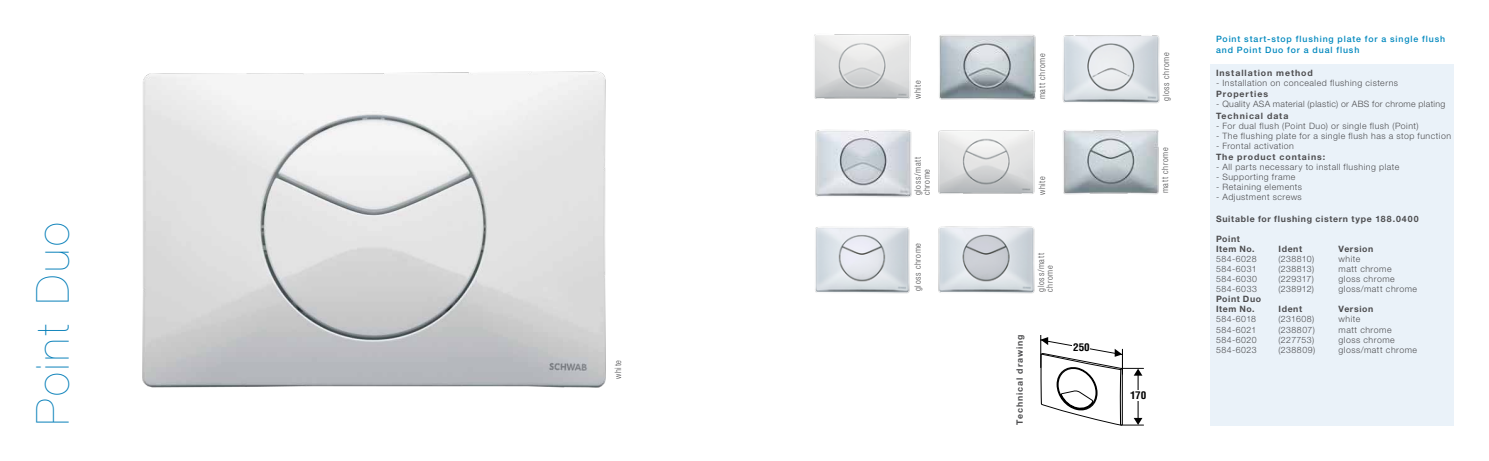
<style>
.page{position:relative;width:1489px;height:461px;background:#fff}
.page>*{position:absolute;margin:0;border:0;box-sizing:border-box;transform-origin:0 0}
.t1{font:200 45.5px "Helvetica Neue LT Pro";letter-spacing:.07em;color:#007cb7}
.t2{font:700 condensed 10.25px "Helvetica";color:#000;scale:1.08 1}
.t3{font:300 8.75px "Helvetica Neue LT Pro";letter-spacing:.06em;color:#4d4d4f}
.t4{font:300 condensed 8.75px/8.8px "Helvetica Neue LT Pro";letter-spacing:.07em;color:#4d4d4f}
.t5{font:700 8.75px "Helvetica Neue LT Pro";letter-spacing:.1em;color:#4d4d4f}
.t6{font:500 8.75px/11.2px "Helvetica Neue LT Pro";letter-spacing:.1em;color:#0088be}
.t7{font:300 8.75px "Helvetica Neue LT Pro";letter-spacing:.04em;color:#4d4d4f}
.t8{font:700 8.75px/10px "Helvetica Neue LT Pro";letter-spacing:.065em;color:#4d4d4f}
.t9{font:700 8.75px "Helvetica Neue LT Pro";letter-spacing:.08em;color:#4d4d4f}
</style>
<div class="page">
<img style="left:142px;top:71px;width:464px;height:317px">
<img style="left:814px;top:34px;width:97px;height:65px">
<img style="left:938px;top:130px;width:97px;height:64px">
<img style="left:939px;top:35px;width:97px;height:65px">
<img style="left:1062px;top:35px;width:98px;height:68px">
<img style="left:815px;top:130px;width:97px;height:67px">
<img style="left:1063px;top:129px;width:96px;height:66px">
<img style="left:815px;top:227px;width:95px;height:66px">
<img style="left:938px;top:226px;width:97px;height:67px">
<hr style="left:1040px;top:335px;width:1px;height:32px;background:#000">
<svg style="left:1040px;top:337px;width:103px;height:89px"></svg>
<div style="left:1209px;top:64px;width:244px;height:361px;background:#eaf2f9"></div>
<h1 class="t1" style="left:27px;top:425px;width:204px;rotate:-90deg">Point Duo</h1>
<p class="t4" style="left:613px;top:379px;width:21px;rotate:-90deg">white</p>
<p class="t4" style="left:913px;top:99px;width:21px;rotate:-90deg">white</p>
<p class="t4" style="left:913px;top:195px;width:40px;rotate:-90deg">gloss/matt chrome</p>
<p class="t4" style="left:913px;top:291px;width:50px;rotate:-90deg">gloss chrome</p>
<p class="t4" style="left:1037px;top:99px;width:47px;rotate:-90deg">matt chrome</p>
<p class="t4" style="left:1161px;top:101px;width:50px;rotate:-90deg">gloss chrome</p>
<p class="t4" style="left:1037px;top:195px;width:21px;rotate:-90deg">white</p>
<p class="t4" style="left:1160px;top:193px;width:47px;rotate:-90deg">matt chrome</p>
<p class="t4" style="left:1036px;top:291px;width:40px;rotate:-90deg">gloss/matt chrome</p>
<p class="t5" style="left:1014px;top:424px;width:92px;rotate:-90deg">Technical drawing</p>
<p class="t2" style="left:1073px;top:340px;width:17px">250</p>
<p class="t2" style="left:1130px;top:388px;width:16px">170</p>
<p class="t6" style="left:1215px;top:33px;width:231px">Point start-stop flushing plate for a single flush and Point Duo for a dual flush</p>
<p class="t5" style="left:1215px;top:67px;width:98px">Installation method</p>
<p class="t3" style="left:1215px;top:77px;width:184px">- Installation on concealed flushing cisterns</p>
<p class="t5" style="left:1215px;top:89px;width:54px">Properties</p>
<p class="t7" style="left:1215px;top:99px;width:231px">- Quality ASA material (plastic) or ABS for chrome plating</p>
<p class="t5" style="left:1215px;top:110px;width:74px">Technical data</p>
<p class="t3" style="left:1215px;top:120px;width:204px">- For dual flush (Point Duo) or single flush (Point)</p>
<p class="t3" style="left:1215px;top:130px;width:237px">- The flushing plate for a single flush has a stop function</p>
<p class="t3" style="left:1215px;top:140px;width:79px">- Frontal activation</p>
<p class="t5" style="left:1215px;top:151px;width:111px">The product contains:</p>
<p class="t3" style="left:1215px;top:161px;width:185px">- All parts necessary to install flushing plate</p>
<p class="t3" style="left:1215px;top:171px;width:81px">- Supporting frame</p>
<p class="t3" style="left:1215px;top:181px;width:88px">- Retaining elements</p>
<p class="t3" style="left:1215px;top:191px;width:87px">- Adjustment screws</p>
<p class="t9" style="left:1215px;top:214px;width:204px">Suitable for flushing cistern type 188.0400</p>
<p class="t8" style="left:1215px;top:234px;width:40px">Point<br>Item No.</p>
<p class="t5" style="left:1278px;top:244px;width:25px">Ident</p>
<p class="t8" style="left:1338px;top:244px;width:36px">Version</p>
<p class="t3" style="left:1215px;top:254px;width:42px">584-6028</p>
<p class="t3" style="left:1278px;top:254px;width:37px">(238810)</p>
<p class="t3" style="left:1338px;top:254px;width:23px">white</p>
<p class="t3" style="left:1215px;top:264px;width:42px">584-6031</p>
<p class="t3" style="left:1278px;top:264px;width:37px">(238813)</p>
<p class="t3" style="left:1338px;top:264px;width:54px">matt chrome</p>
<p class="t3" style="left:1215px;top:274px;width:42px">584-6030</p>
<p class="t3" style="left:1278px;top:274px;width:37px">(229317)</p>
<p class="t3" style="left:1338px;top:274px;width:58px">gloss chrome</p>
<p class="t3" style="left:1215px;top:284px;width:42px">584-6033</p>
<p class="t3" style="left:1278px;top:284px;width:37px">(238912)</p>
<p class="t3" style="left:1338px;top:284px;width:80px">gloss/matt chrome</p>
<p class="t8" style="left:1215px;top:294px;width:47px">Point Duo<br>Item No.</p>
<p class="t5" style="left:1278px;top:304px;width:25px">Ident</p>
<p class="t8" style="left:1338px;top:304px;width:36px">Version</p>
<p class="t3" style="left:1215px;top:314px;width:42px">584-6018</p>
<p class="t3" style="left:1278px;top:314px;width:37px">(231608)</p>
<p class="t3" style="left:1338px;top:314px;width:23px">white</p>
<p class="t3" style="left:1215px;top:324px;width:42px">584-6021</p>
<p class="t3" style="left:1278px;top:324px;width:38px">(238807)</p>
<p class="t3" style="left:1338px;top:324px;width:54px">matt chrome</p>
<p class="t3" style="left:1215px;top:334px;width:42px">584-6020</p>
<p class="t3" style="left:1278px;top:334px;width:37px">(227753)</p>
<p class="t3" style="left:1338px;top:334px;width:58px">gloss chrome</p>
<p class="t3" style="left:1215px;top:344px;width:42px">584-6023</p>
<p class="t3" style="left:1278px;top:344px;width:38px">(238809)</p>
<p class="t3" style="left:1338px;top:344px;width:80px">gloss/matt chrome</p>
</div>
